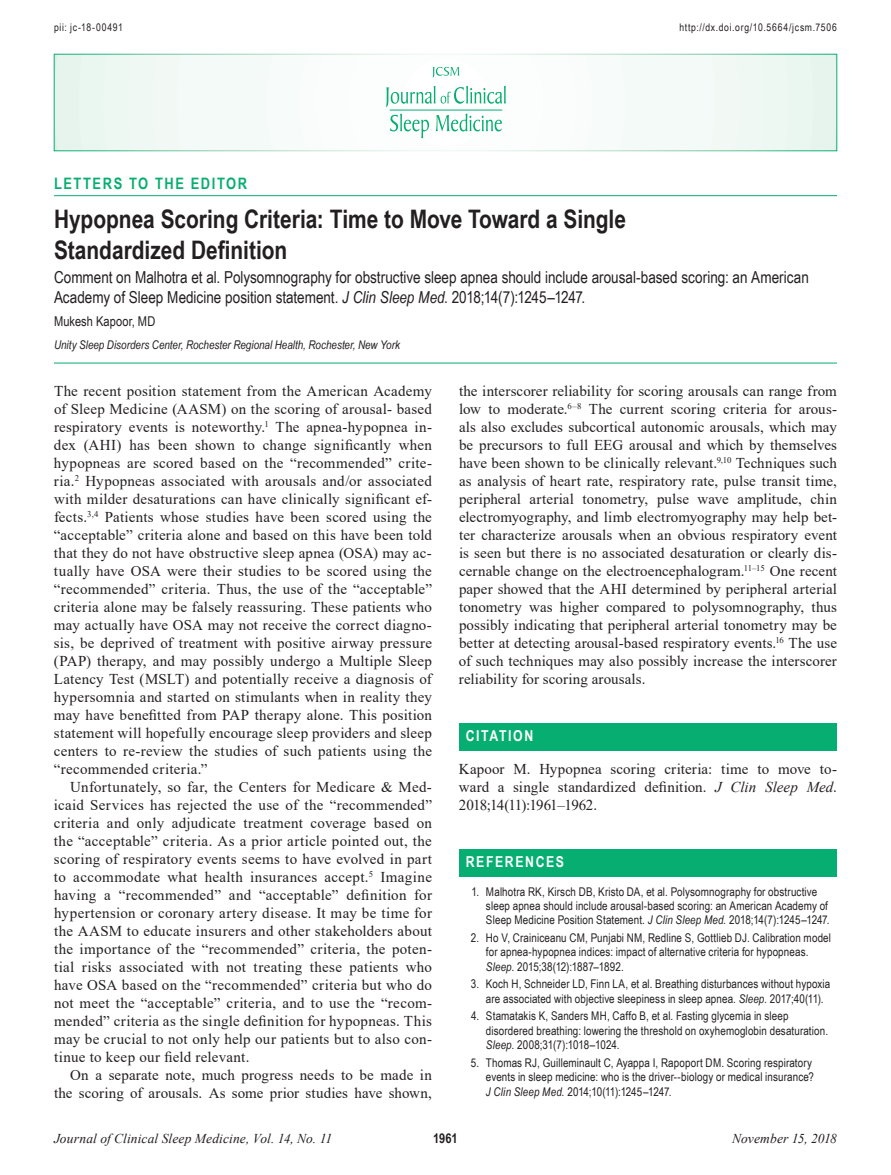
<style>
.page{position:relative;width:891px;height:1175px;background:#fff}
.page>*{position:absolute;margin:0;border:0;box-sizing:border-box;transform-origin:0 0}
.t1{font:700 25.5px/30.8px "Arial Narrow";color:#231f20}
.t2{font:16.5px/19.8px "Arial Narrow";color:#231f20}
.t3{font:700 15.75px "Arial Narrow";letter-spacing:.1em;color:#06ae71}
.t4{font:15px/18px "Times New Roman";letter-spacing:.01em;color:#231f20;text-align:justify}
.t5{font:700 15px "Arial Narrow";letter-spacing:.105em;color:#fff}
.t6{font:italic 13.5px "Times New Roman";letter-spacing:.005em;color:#231f20}
.t7{font:13.5px "Arial Narrow";letter-spacing:.01em;color:#231f20}
.t8{font:700 13.5px "Arial Narrow";color:#231f20}
.t9{font:12px/14.4px "Arial Narrow";letter-spacing:.01em;color:#231f20}
.t10{font:italic 12px "Arial Narrow";color:#231f20}
.t11{font:10.5px "Arial Narrow";letter-spacing:.065em;color:#231f20}
.s1{font-style:italic}
</style>
<div class="page">
<hr style="left:54px;top:195px;width:783px;height:1px;background:#06ae71">
<hr style="left:54px;top:363px;width:783px;height:1px;background:#06ae71">
<div style="left:56px;top:56px;width:779px;height:93px;background:#e7f4ed"></div>
<div style="left:79px;top:56px;width:734px;height:93px;background:#eaf6f0"></div>
<div style="left:103px;top:56px;width:686px;height:93px;background:#eef8f2"></div>
<div style="left:128px;top:56px;width:636px;height:93px;background:#f0f8f4"></div>
<div style="left:152px;top:56px;width:588px;height:93px;background:#f2f9f5"></div>
<div style="left:177px;top:56px;width:538px;height:93px;background:#f4faf7"></div>
<div style="left:201px;top:56px;width:490px;height:93px;background:#f4faf7"></div>
<div style="left:226px;top:56px;width:440px;height:93px;background:#f4faf7"></div>
<div style="left:54px;top:54px;width:783px;height:97px;border:1px solid #fff"></div>
<svg style="left:250px;top:54px;width:392px;height:97px"></svg>
<div style="left:459px;top:723px;width:378px;height:27px;background:#06ae71"></div>
<div style="left:459px;top:849px;width:378px;height:27px;background:#06ae71"></div>
<p class="t11" style="left:54px;top:19px;width:71px">pii: jc-18-00491</p>
<p class="t11" style="left:679px;top:19px;width:159px">http://dx.doi.org/10.5664/jcsm.7506</p>
<p class="t3" style="left:54px;top:171px;width:195px">LETTERS TO THE EDITOR</p>
<h1 class="t1" style="left:54px;top:202px;width:574px">Hypopnea Scoring Criteria: Time to Move Toward a Single<br>Standardized Definition</h1>
<p class="t2" style="left:54px;top:266px;width:756px">Comment on Malhotra et al. Polysomnography for obstructive sleep apnea should include arousal-based scoring: an American<br>Academy of Sleep Medicine position statement. <span class="s1">J Clin Sleep Med</span>. 2018;14(7):1245–1247.</p>
<p class="t7" style="left:54px;top:311px;width:103px">Mukesh Kapoor, MD</p>
<p class="t10" style="left:54px;top:336px;width:348px">Unity Sleep Disorders Center, Rochester Regional Health, Rochester, New York</p>
<p class="t4" style="left:54px;top:382px;width:380px">The recent position statement from the American Academy of Sleep Medicine (AASM) on the scoring of arousal- based respiratory events is noteworthy.<sup>1</sup> The apnea-hypopnea in&shy;dex (AHI) has been shown to change significantly when hypopneas are scored based on the “recommended” crite&shy;ria.<sup>2</sup> Hypopneas associated with arousals and/or associated with milder desaturations can have clinically significant ef&shy;fects.<sup>3,4</sup> Patients whose studies have been scored using the “acceptable” criteria alone and based on this have been told that they do not have obstructive sleep apnea (OSA) may ac&shy;tually have OSA were their studies to be scored using the “recommended” criteria. Thus, the use of the “acceptable” criteria alone may be falsely reassuring. These patients who may actually have OSA may not receive the correct diagno&shy;sis, be deprived of treatment with positive airway pressure (PAP) therapy, and may possibly undergo a Multiple Sleep Latency Test (MSLT) and potentially receive a diagnosis of hypersomnia and started on stimulants when in reality they may have benefitted from PAP therapy alone. This position statement will hopefully encourage sleep providers and sleep centers to re-review the studies of such patients using the “recommended criteria.”</p>
<p class="t4" style="left:54px;top:778px;width:380px;text-indent:16px">Unfortunately, so far, the Centers for Medicare &amp; Med&shy;icaid Services has rejected the use of the “recommended” criteria and only adjudicate treatment coverage based on the “acceptable” criteria. As a prior article pointed out, the scoring of respiratory events seems to have evolved in part to accommodate what health insurances accept.<sup>5</sup> Imagine having a “recommended” and “acceptable” definition for hypertension or coronary artery disease. It may be time for the AASM to educate insurers and other stakeholders about the importance of the “recommended” criteria, the poten&shy;tial risks associated with not treating these patients who have OSA based on the “recommended” criteria but who do not meet the “acceptable” criteria, and to use the “recom&shy;mended” criteria as the single definition for hypopneas. This may be crucial to not only help our patients but to also con&shy;tinue to keep our field relevant.</p>
<p class="t4" style="left:54px;top:1066px;width:379px;text-align:right">On a separate note, much progress needs to be made in the scoring of arousals. As some prior studies have shown,</p>
<p class="t4" style="left:459px;top:382px;width:380px">the interscorer reliability for scoring arousals can range from low to moderate.<sup>6–8</sup> The current scoring criteria for arous&shy;als also excludes subcortical autonomic arousals, which may be precursors to full EEG arousal and which by themselves have been shown to be clinically relevant.<sup>9,10</sup> Techniques such as analysis of heart rate, respiratory rate, pulse transit time, peripheral arterial tonometry, pulse wave amplitude, chin electromyography, and limb electromyography may help bet&shy;ter characterize arousals when an obvious respiratory event is seen but there is no associated desaturation or clearly dis&shy;cernable change on the electroencephalogram.<sup>11–15</sup> One recent paper showed that the AHI determined by peripheral arterial tonometry was higher compared to polysomnography, thus possibly indicating that peripheral arterial tonometry may be better at detecting arousal-based respiratory events.<sup>16</sup> The use of such techniques may also possibly increase the interscorer reliability for scoring arousals.</p>
<p class="t5" style="left:466px;top:724px;width:69px">CITATION</p>
<p class="t4" style="left:459px;top:760px;width:380px">Kapoor M. Hypopnea scoring criteria: time to move to&shy;ward a single standardized definition. <span class="s1">J Clin Sleep Med</span>.<br>2018;14(11):1961–1962.</p>
<p class="t5" style="left:466px;top:850px;width:100px">REFERENCES</p>
<p class="t9" style="left:486px;top:883px;width:345px;text-indent:-15px">1. Malhotra RK, Kirsch DB, Kristo DA, et al. Polysomnography for obstructive sleep apnea should include arousal-based scoring: an American Academy of<br>Sleep Medicine Position Statement. <span class="s1">J Clin Sleep Med.</span> 2018;14(7):1245–1247.</p>
<p class="t9" style="left:486px;top:930px;width:347px;text-indent:-15px">2. Ho V, Crainiceanu CM, Punjabi NM, Redline S, Gottlieb DJ. Calibration model for apnea-hypopnea indices: impact of alternative criteria for hypopneas.<br><span class="s1">Sleep.</span> 2015;38(12):1887–1892.</p>
<p class="t9" style="left:486px;top:976px;width:346px;text-indent:-15px">3. Koch H, Schneider LD, Finn LA, et al. Breathing disturbances without hypoxia are associated with objective sleepiness in sleep apnea. <span class="s1">Sleep.</span> 2017;40(11).</p>
<p class="t9" style="left:486px;top:1008px;width:344px;text-indent:-15px">4. Stamatakis K, Sanders MH, Caffo B, et al. Fasting glycemia in sleep disordered breathing: lowering the threshold on oxyhemoglobin desaturation.<br><span class="s1">Sleep.</span> 2008;31(7):1018–1024.</p>
<p class="t9" style="left:486px;top:1055px;width:330px;text-indent:-15px">5. Thomas RJ, Guilleminault C, Ayappa I, Rapoport DM. Scoring respiratory events in sleep medicine: who is the driver--biology or medical insurance?<br><span class="s1">J Clin Sleep Med.</span> 2014;10(11):1245–1247.</p>
<p class="t6" style="left:54px;top:1128px;width:280px">Journal of Clinical Sleep Medicine, Vol. 14, No. 11</p>
<p class="t8" style="left:433px;top:1127px;width:26px">1961</p>
<p class="t6" style="left:732px;top:1128px;width:106px">November 15, 2018</p>
</div>
